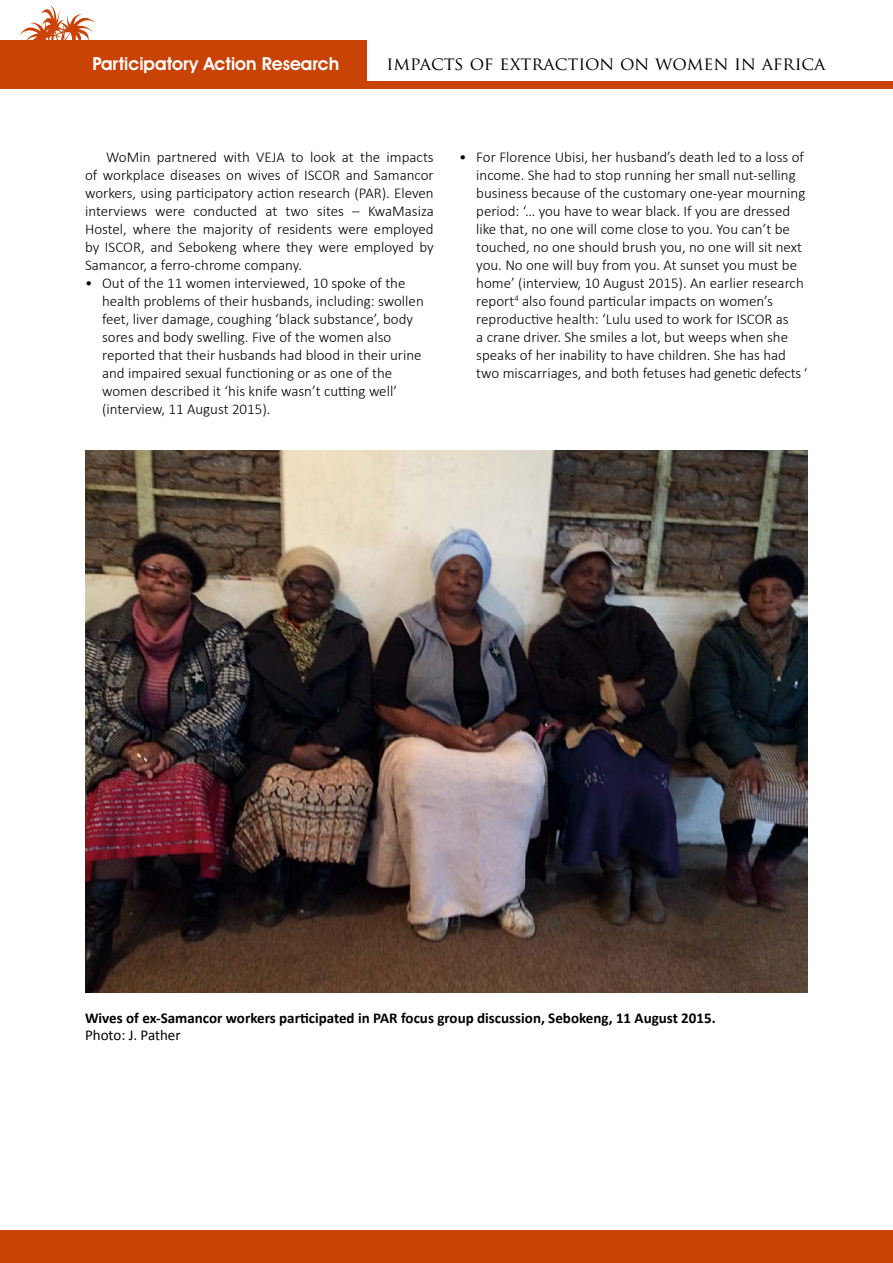
<style>
.page{position:relative;width:893px;height:1263px;background:#fff}
.page>*{position:absolute;margin:0;border:0;box-sizing:border-box;transform-origin:0 0}
.t1{font:18px "Trajan Pro";color:#000}
.t2{font:600 18px "Avant Garde IT Cby BT";color:#fff}
.t3{font:300 15px/18px "Calibri";color:#000}
.t4{font:700 15px "Calibri";color:#000}
.t5{font:15px "Calibri";color:#000}
</style>
<div class="page">
<div style="left:0;top:40px;width:367px;height:45px;background:#c94206"></div>
<svg style="left:19px;top:5px;width:77px;height:35px"></svg>
<div style="left:0;top:82px;width:893px;height:7px;background:#c94206"></div>
<img style="left:85px;top:451px;width:723px;height:542px">
<div style="left:0;top:1231px;width:893px;height:32px;background:#c94206"></div>
<p class="t2" style="left:92px;top:53px;width:248px">Participatory Action Research</p>
<p class="t1" style="left:386px;top:52px;width:440px">IMPACTS OF EXTRACTION ON WOMEN IN AFRICA</p>
<p class="t3" style="left:85px;top:147px;width:350px;text-align:justify;text-indent:21px">WoMin partnered with VEJA to look at the impacts of workplace diseases on wives of ISCOR and Samancor workers, using participatory action research (PAR). Eleven interviews were conducted at two sites – KwaMasiza Hostel, where the majority of residents were employed by ISCOR, and Sebokeng where they were employed by Samancor, a ferro-chrome company.</p>
<p class="t3" style="left:102px;top:273px;width:323px;text-indent:-17px">• Out of the 11 women interviewed, 10 spoke of the health problems of their husbands, including: swollen feet, liver damage, coughing ‘black substance’, body sores and body swelling. Five of the women also reported that their husbands had blood in their urine and impaired sexual functioning or as one of the women described it ‘his knife wasn’t cutting well’ (interview, 11 August 2015).</p>
<p class="t3" style="left:476px;top:147px;width:333px;text-indent:-17px">• For Florence Ubisi, her husband’s death led to a loss of income. She had to stop running her small nut-selling business because of the customary one-year mourning period: ‘… you have to wear black. If you are dressed like that, no one will come close to you. You can’t be touched, no one should brush you, no one will sit next you. No one will buy from you. At sunset you must be home’ (interview, 10 August 2015). An earlier research report<sup>4</sup> also found particular impacts on women’s reproductive health: ‘Lulu used to work for ISCOR as<br>a crane driver. She smiles a lot, but weeps when she speaks of her inability to have children. She has had two miscarriages, and both fetuses had genetic defects ‘</p>
<p class="t4" style="left:85px;top:1008px;width:632px">Wives of ex-Samancor workers participated in PAR focus group discussion, Sebokeng, 11 August 2015.</p>
<p class="t5" style="left:85px;top:1026px;width:97px">Photo: J. Pather</p>
</div>
